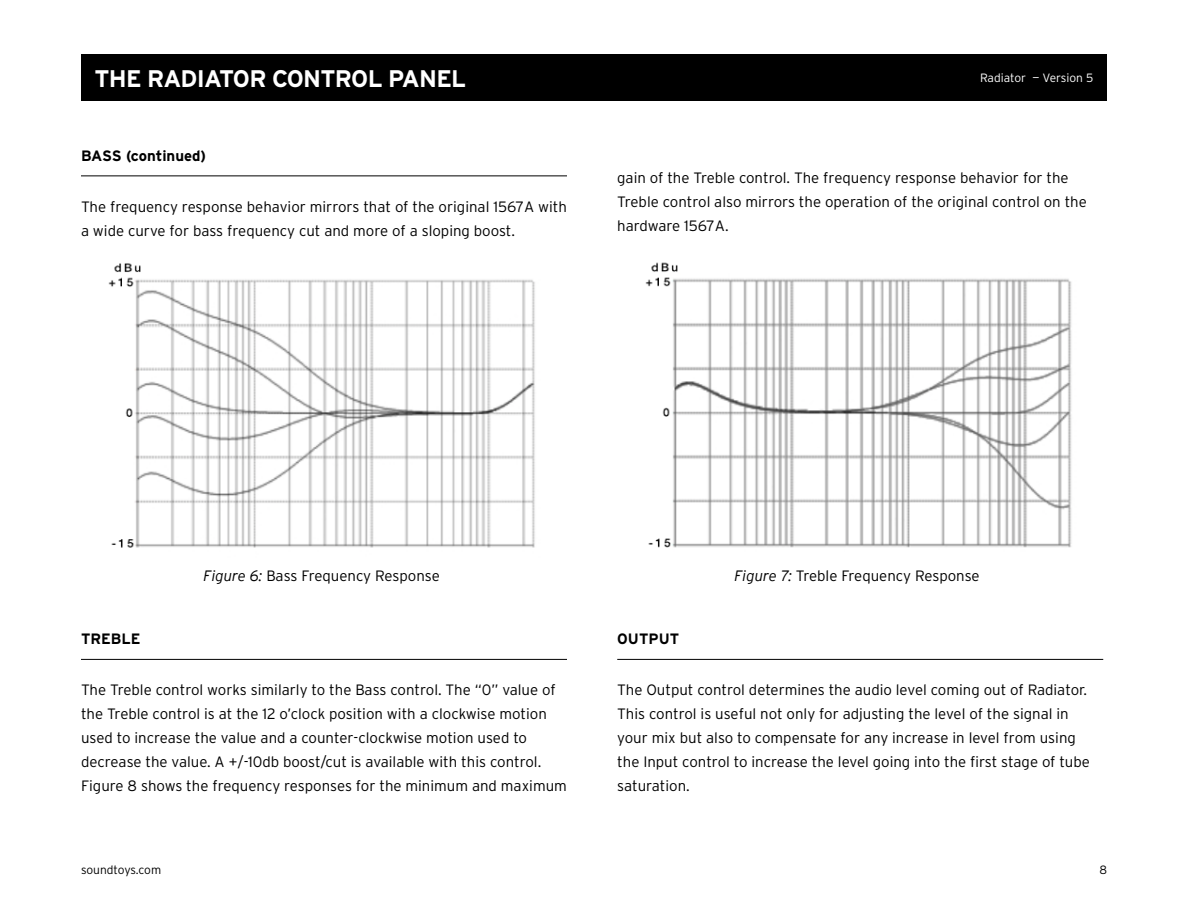
<style>
.page{position:relative;width:1188px;height:918px;background:#fff}
.page>*{position:absolute;margin:0;border:0;box-sizing:border-box;transform-origin:0 0}
.t1{font:700 24px "Interstate";letter-spacing:-.03em;color:#fff}
.t2{font:300 15px/24px "Interstate";color:#000}
.t3{font:700 15px "Interstate";color:#000}
.t4{font:300 12px "Interstate";color:#fff}
.t5{font:300 12px "Interstate";letter-spacing:-.005em;color:#000}
.s1{font-style:italic}
</style>
<div class="page">
<div style="left:81px;top:54px;width:1026px;height:47px;background:#000"></div>
<hr style="left:81px;top:176px;width:486px;height:1px;background:#000">
<hr style="left:81px;top:659px;width:486px;height:1px;background:#000">
<hr style="left:617px;top:659px;width:486px;height:1px;background:#000">
<img style="left:108px;top:263px;width:427px;height:285px">
<img style="left:645px;top:262px;width:427px;height:286px">
<p class="t1" style="left:94px;top:65px;width:373px">THE RADIATOR CONTROL PANEL</p>
<p class="t3" style="left:81px;top:147px;width:127px">BASS (continued)</p>
<p class="t2" style="left:81px;top:194px;width:487px">The frequency response behavior mirrors that of the original 1567A with a wide curve for bass frequency cut and more of a sloping boost.</p>
<p class="t4" style="left:980px;top:71px;width:115px">Radiator — Version 5</p>
<p class="t2" style="left:617px;top:166px;width:471px">gain of the Treble control. The frequency response behavior for the<br>Treble control also mirrors the operation of the original control on the hardware 1567A.</p>
<p class="t2" style="left:204px;top:564px;width:238px"><span class="s1">Figure 6:</span> Bass Frequency Response</p>
<p class="t2" style="left:734px;top:564px;width:247px"><span class="s1">Figure 7:</span> Treble Frequency Response</p>
<p class="t3" style="left:81px;top:631px;width:61px">TREBLE</p>
<p class="t3" style="left:617px;top:631px;width:63px">OUTPUT</p>
<p class="t2" style="left:81px;top:678px;width:476px">The Treble control works similarly to the Bass control. The “0” value of the Treble control is at the 12 o’clock position with a clockwise motion used to increase the value and a counter-clockwise motion used to decrease the value. A +/-10db boost/cut is available with this control.</p>
<p class="t2" style="left:81px;top:774px;width:488px">Figure 8 shows the frequency responses for the minimum and maximum</p>
<p class="t2" style="left:617px;top:678px;width:474px">The Output control determines the audio level coming out of Radiator.<br>This control is useful not only for adjusting the level of the signal in your mix but also to compensate for any increase in level from using the Input control to increase the level going into the first stage of tube saturation.</p>
<p class="t5" style="left:81px;top:863px;width:82px">soundtoys.com</p>
<p class="t5" style="left:1099px;top:863px;width:9px">8</p>
</div>
